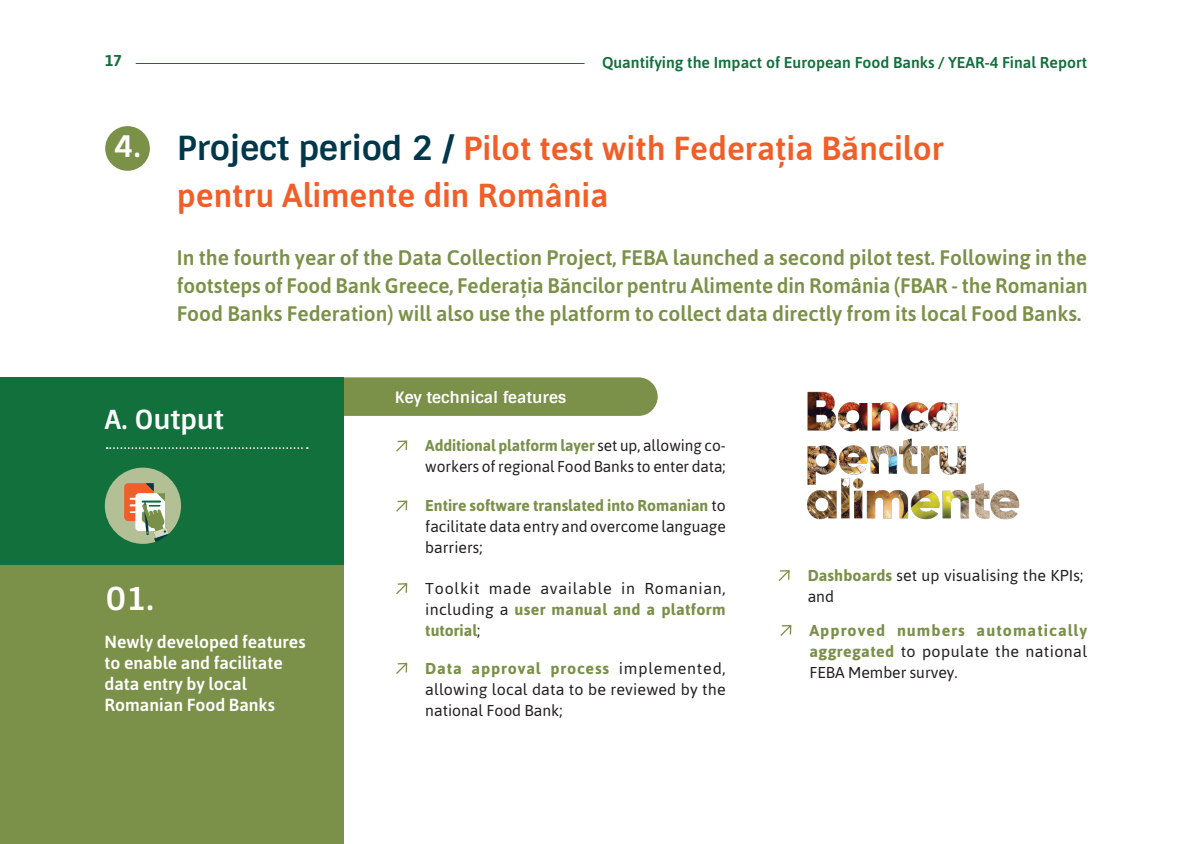
<style>
.page{position:relative;width:1191px;height:844px;background:#fff}
.page>*{position:absolute;margin:0;border:0;box-sizing:border-box;transform-origin:0 0}
.t1{font:500 33.25px/47.2px "Asap";color:#f25e27}
.t2{font:700 31.5px "Sintony";color:#fff}
.t3{font:700 29.75px "Sintony";color:#fff}
.t4{font:700 26.25px "Sintony";color:#fff}
.Body{font:500 21px/28px "Asap";color:#7b9148;text-align:justify}
.Body-2{font:500 17.5px/21px "Asap";color:#fff}
.Body-3{font:15.75px/21px "Asap";color:#231f20;text-align:justify}
.Body-4{font:700 15.75px/21px "Asap";letter-spacing:.065em;color:#7a9049;text-align:justify}
.t5{font:500 15.75px "Asap";color:#12703c}
.t6{font:700 15.75px "Sintony";color:#fff}
.t7{font:700 15.75px "Asap";color:#12703c}
.s1{font-family:"Sintony";font-weight:700;color:#00374a}
.s2{font-weight:700;color:#7a9049}
.s3{font-weight:400;color:#231f20}
</style>
<div class="page">
<div style="left:344px;top:377px;width:313px;height:39px;background:#7b9048"></div>
<svg style="left:396px;top:440px;width:12px;height:12px"></svg>
<svg style="left:396px;top:500px;width:12px;height:12px"></svg>
<svg style="left:396px;top:583px;width:12px;height:11px"></svg>
<svg style="left:396px;top:662px;width:12px;height:12px"></svg>
<svg style="left:778px;top:570px;width:12px;height:11px"></svg>
<svg style="left:780px;top:624px;width:12px;height:12px"></svg>
<hr style="left:136px;top:63px;width:448px;height:1px;background:#12703c">
<div style="left:105px;top:126px;width:45px;height:45px;background:#7b9148;border-radius:50%"></div>
<div style="left:0;top:377px;width:344px;height:367px;background:#12703c"></div>
<svg style="left:107px;top:447px;width:201px;height:2px"></svg>
<svg style="left:105px;top:467px;width:76px;height:76px"></svg>
<div style="left:0;top:565px;width:344px;height:278px;background:#7b9048"></div>
<img style="left:807px;top:391px;width:213px;height:129px">
<p class="t7" style="left:105px;top:50px;width:18px">17</p>
<p class="t5" style="left:602px;top:52px;width:486px">Quantifying the Impact of European Food Banks / YEAR-4 Final Report</p>
<p class="t3" style="left:114px;top:128px;width:28px">4.</p>
<p class="t1" style="left:177px;top:123px;width:768px"><span class="s1">Project period 2 /</span> Pilot test with Federația Băncilor pentru Alimente din România</p>
<p class="Body" style="left:177px;top:243px;width:912px">In the fourth year of the Data Collection Project, FEBA launched a second pilot test. Following in the footsteps of Food Bank Greece, Federația Băncilor pentru Alimente din România (FBAR - the Romanian Food Banks Federation) will also use the platform to collect data directly from its local Food Banks.</p>
<p class="t4" style="left:104px;top:402px;width:121px">A. Output</p>
<p class="t2" style="left:106px;top:578px;width:50px">01.</p>
<p class="Body-2" style="left:104px;top:631px;width:203px">Newly developed features to enable and facilitate data entry by local<br>Romanian Food Banks</p>
<p class="t6" style="left:395px;top:387px;width:173px">Key technical features</p>
<p class="Body-3" style="left:425px;top:434px;width:302px"><span class="s2">Additional platform layer</span> set up, allowing co&shy;workers of regional Food Banks to enter data;</p>
<p class="Body-3" style="left:425px;top:494px;width:302px"><span class="s2">Entire software translated into Romanian</span> to facilitate data entry and overcome language barriers;</p>
<p class="Body-3" style="left:425px;top:577px;width:302px">Toolkit made available in Romanian, including a <span class="s2">user manual and a platform tutorial</span>;</p>
<p class="Body-3" style="left:425px;top:657px;width:302px"><span class="s2">Data approval process</span> implemented, allowing local data to be reviewed by the national Food Bank;</p>
<p class="Body-3" style="left:807px;top:564px;width:277px"><span class="s2">Dashboards</span> set up visualising the KPIs; and</p>
<p class="Body-4" style="left:809px;top:619px;width:279px">Approved numbers automatically aggregated <span class="s3">to populate the national FEBA Member survey.</span></p>
</div>
